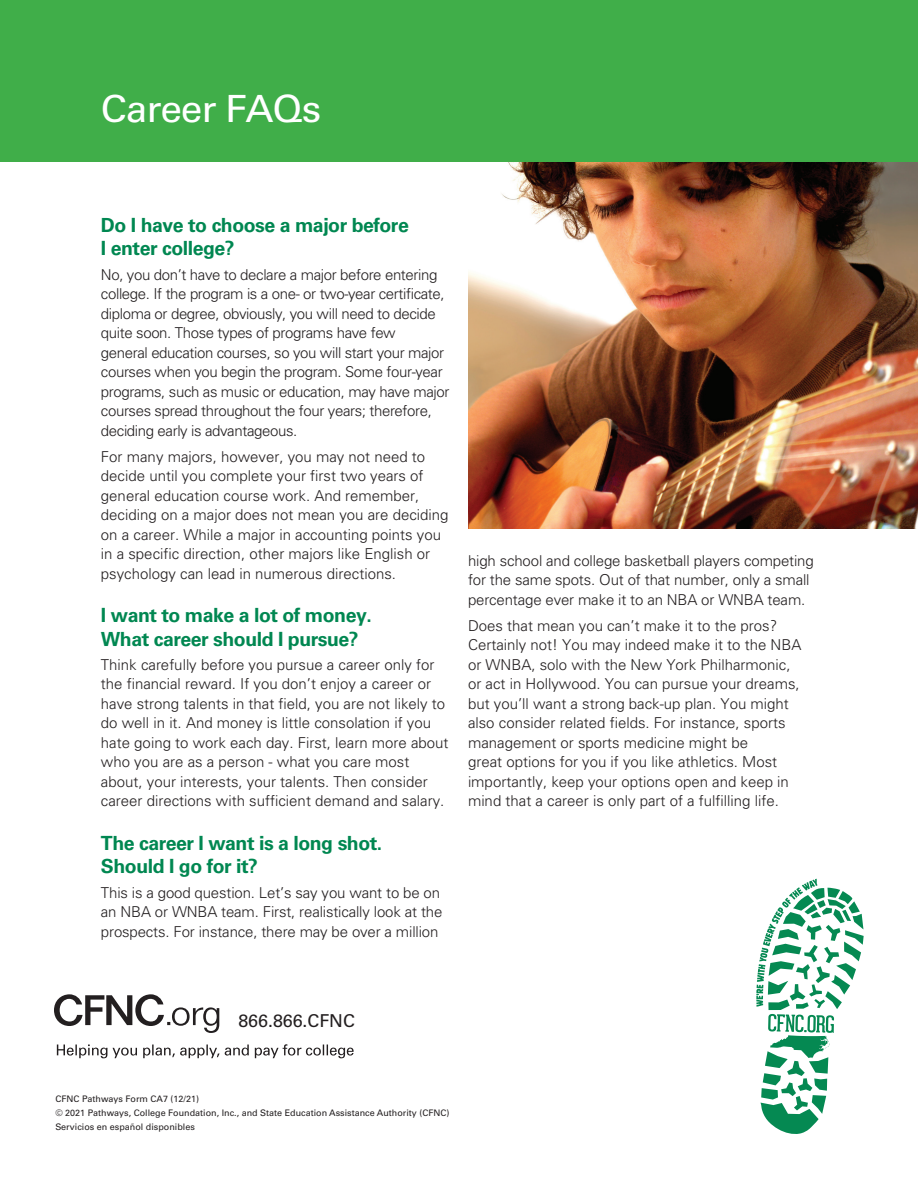
<style>
.page{position:relative;width:918px;height:1188px;background:#fff}
.page>*{position:absolute;margin:0;border:0;box-sizing:border-box;transform-origin:0 0}
._2nd_white_header{font:37.5px "Univers";letter-spacing:-.03em;color:#fff;scale:1.04 1}
._3rd_green_header{font:700 19.5px/23.4px "Univers";letter-spacing:-.025em;color:#008751}
.t1{font:17.7px "Univers";color:#231f20}
.main_Body_Copy_10_13{font:300 15px/19.5px "Univers";color:#231f20}
.main_Body_Copy_10_13-2{font:300 15px/19.5px "Univers";letter-spacing:-.025em;color:#231f20}
.t2{font:9px/13.6px "Univers";color:#231f20}
.s1{font-family:"Univers LT Std"}
</style>
<div class="page">
<svg style="left:57px;top:1044px;width:297px;height:14px"></svg>
<svg style="left:54px;top:994px;width:165px;height:39px"></svg>
<svg style="left:756px;top:879px;width:108px;height:255px"></svg>
<img style="left:468px;top:162px;width:450px;height:366px">
<div style="left:0;top:0;width:918px;height:162px;background:#40ae49"></div>
<p class="_2nd_white_header" style="left:101px;top:86px;width:213px">Career FAQs</p>
<p class="_3rd_green_header" style="left:101px;top:214px;width:309px">Do I have to choose a major before<br>I enter college?</p>
<p class="main_Body_Copy_10_13-2" style="left:101px;top:264px;width:350px">No, you don’t have to declare a major before entering college. If the program is a one- or two-year certificate, diploma or degree, obviously, you will need to decide quite soon. Those types of programs have few<br>general education courses, so you will start your major courses when you begin the program. Some four-year programs, such as music or education, may have major courses spread throughout the four years; therefore, deciding early is advantageous.</p>
<p class="main_Body_Copy_10_13" style="left:101px;top:447px;width:349px">For many majors, however, you may not need to decide until you complete your first two years of general education course work. And remember, deciding on a major does not mean you are deciding on a career. While a major in accounting points you in a specific direction, other majors like English or psychology can lead in numerous directions.</p>
<p class="_3rd_green_header" style="left:101px;top:604px;width:272px">I want to make a lot of money.<br>What career should I pursue?</p>
<p class="main_Body_Copy_10_13" style="left:101px;top:655px;width:349px">Think carefully before you pursue a career only for the financial reward. If you don’t enjoy a career or have strong talents in that field, you are not likely to do well in it. And money is little consolation if you hate going to work each day. First, learn more about who you are as a person - what you care most about, your interests, your talents. Then consider career directions with sufficient demand and salary.</p>
<p class="_3rd_green_header" style="left:101px;top:832px;width:283px">The career I want is a long shot.<br>Should I go for it?</p>
<p class="main_Body_Copy_10_13" style="left:101px;top:882px;width:343px">This is a good question. Let’s say you want to be on an NBA or WNBA team. First, realistically look at the prospects. For instance, there may be over a million</p>
<p class="main_Body_Copy_10_13" style="left:468px;top:551px;width:347px">high school and college basketball players competing for the same spots. Out of that number, only a small percentage ever make it to an NBA or WNBA team.</p>
<p class="main_Body_Copy_10_13" style="left:468px;top:616px;width:335px">Does that mean you can’t make it to the pros?<br>Certainly not! You may indeed make it to the NBA or WNBA, solo with the New York Philharmonic, or act in Hollywood. You can pursue your dreams, but you’ll want a strong back-up plan. You might also consider related fields. For instance, sports management or sports medicine might be<br>great options for you if you like athletics. Most importantly, keep your options open and keep in mind that a career is only part of a fulfilling life.</p>
<p class="t1" style="left:238px;top:1010px;width:118px">866.866.CFNC</p>
<p class="t2" style="left:55px;top:1092px;width:395px">CFNC Pathways Form CA7 (<span class="s1">12/21</span>)<br>© 20<span class="s1">21</span> Pathways, College Foundation, Inc., and State Education Assistance Authority (CFNC)<br>Servicios en español disponibles</p>
</div>
